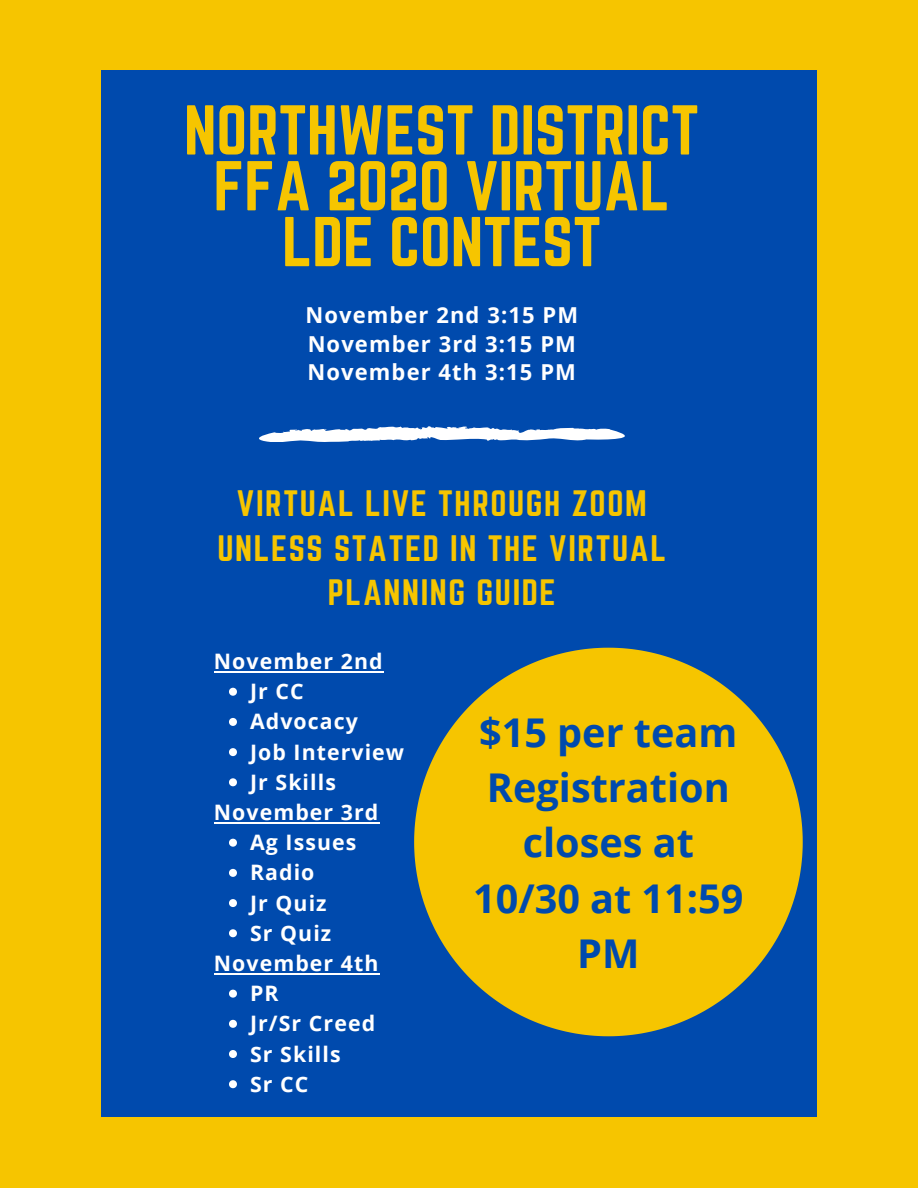
<style>
.page{position:relative;width:918px;height:1188px;background:#f6c500}
.page>*{position:absolute;margin:0;border:0;box-sizing:border-box;transform-origin:0 0}
.t1{font:61.65px/55.8px "Norwester";color:#f6c500;text-align:center}
.t2{font:700 39.6px/55.3px "Open Sans";color:#004aad;text-align:center}
.t3{font:32.25px/44.4px "Norwester";letter-spacing:.05em;color:#f6c500;text-align:center}
.t4{font:700 22.05px/28.5px "Open Sans";letter-spacing:.05em;color:#fff;text-align:justify}
.t5{font:700 21.3px/30.2px "Open Sans";letter-spacing:.05em;color:#fff}
</style>
<div class="page">
<div style="left:101px;top:71px;width:716px;height:1046px;background:#004aad"></div>
<svg style="left:229px;top:688px;width:8px;height:8px"></svg>
<svg style="left:229px;top:718px;width:8px;height:8px"></svg>
<svg style="left:229px;top:748px;width:8px;height:8px"></svg>
<svg style="left:229px;top:778px;width:8px;height:8px"></svg>
<svg style="left:229px;top:839px;width:8px;height:8px"></svg>
<svg style="left:229px;top:869px;width:8px;height:8px"></svg>
<svg style="left:229px;top:899px;width:8px;height:8px"></svg>
<svg style="left:229px;top:929px;width:8px;height:8px"></svg>
<svg style="left:229px;top:990px;width:8px;height:8px"></svg>
<svg style="left:229px;top:1020px;width:8px;height:8px"></svg>
<svg style="left:229px;top:1050px;width:8px;height:8px"></svg>
<svg style="left:229px;top:1080px;width:8px;height:8px"></svg>
<hr style="left:214px;top:671px;width:170px;height:2px;background:#fff">
<hr style="left:214px;top:822px;width:165px;height:2px;background:#fff">
<hr style="left:214px;top:973px;width:166px;height:2px;background:#fff">
<svg style="left:259px;top:427px;width:366px;height:15px"></svg>
<svg style="left:414px;top:648px;width:389px;height:388px;fill:#f6c500"></svg>
<h1 class="t1" style="left:184px;top:105px;width:517px">NORTHWEST DISTRICT<br>FFA 2020 VIRTUAL<br>LDE CONTEST</h1>
<p class="t4" style="left:305px;top:300px;width:274px">November 2nd 3:15 PM November 3rd 3:15 PM November 4th 3:15 PM</p>
<h3 class="t3" style="left:217px;top:483px;width:450px">VIRTUAL LIVE THROUGH ZOOM<br>UNLESS STATED IN THE VIRTUAL<br>PLANNING GUIDE</h3>
<p class="t5" style="left:214px;top:646px;width:170px">November 2nd</p>
<p class="t5" style="left:250px;top:676px;width:156px">Jr CC<br>Advocacy<br>Job Interview<br>Jr Skills</p>
<p class="t5" style="left:214px;top:797px;width:166px">November 3rd</p>
<p class="t5" style="left:250px;top:827px;width:108px">Ag Issues<br>Radio<br>Jr Quiz<br>Sr Quiz</p>
<p class="t5" style="left:214px;top:948px;width:166px">November 4th</p>
<p class="t5" style="left:250px;top:978px;width:127px">PR<br>Jr/Sr Creed<br>Sr Skills<br>Sr CC</p>
<h2 class="t2" style="left:473px;top:704px;width:272px">$15 per team<br>Registration closes at<br>10/30 at 11:59<br>PM</h2>
</div>
